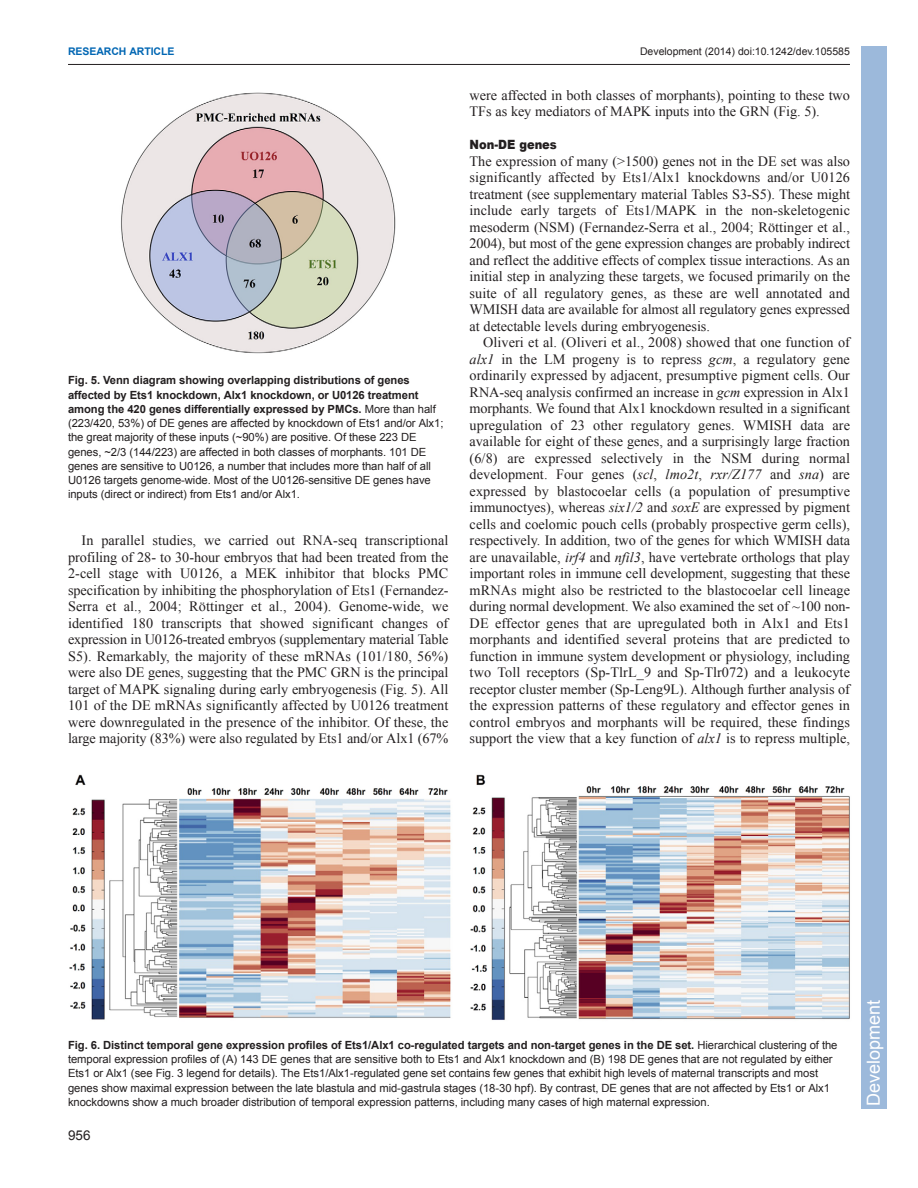
<style>
.page{position:relative;width:918px;height:1188px;background:#fff}
.page>*{position:absolute;margin:0;border:0;box-sizing:border-box;transform-origin:0 0}
.t1{font:18px "Arial";color:#fff}
.t2{font:14.25px/16.5px "Times New Roman";letter-spacing:-.005em;color:#231f20;text-align:justify}
.t3{font:13.5px "Arial";color:#231f20}
.t4{font:900 12.75px "Arial";color:#231f20;scale:.9 1}
.t5{font:11.25px/14.2px "Arial";letter-spacing:-.005em;color:#231f20}
.t6{font:10.5px "Arial";color:#231f20}
.t7{font:700 10.5px "Arial";letter-spacing:-.005em;color:#0166b3}
.s1{font-weight:700}
.s2{font-style:italic}
</style>
<div class="page">
<hr style="left:68px;top:64px;width:782px;height:1px;background:#231f20">
<img style="left:121px;top:92px;width:275px;height:262px">
<img style="left:69px;top:774px;width:781px;height:246px">
<div style="left:861px;top:46px;width:25px;height:1063px;background:#9cb9db"></div>
<p class="t7" style="left:68px;top:45px;width:108px">RESEARCH ARTICLE</p>
<p class="t6" style="left:640px;top:45px;width:211px">Development (2014) doi:10.1242/dev.105585</p>
<p class="t5" style="left:68px;top:373px;width:377px"><span class="s1">Fig. 5. Venn diagram showing overlapping distributions of genes affected by Ets1 knockdown, Alx1 knockdown, or U0126 treatment among the 420 genes differentially expressed by PMCs.</span> More than half (223/420, 53%) of DE genes are affected by knockdown of Ets1 and/or Alx1; the great majority of these inputs (~90%) are positive. Of these 223 DE genes, ~2/3 (144/223) are affected in both classes of morphants. 101 DE genes are sensitive to U0126, a number that includes more than half of all U0126 targets genome-wide. Most of the U0126-sensitive DE genes have inputs (direct or indirect) from Ets1 and/or Alx1.</p>
<p class="t2" style="left:68px;top:532px;width:382px;text-indent:13px">In parallel studies, we carried out RNA-seq transcriptional profiling of 28- to 30-hour embryos that had been treated from the 2-cell stage with U0126, a MEK inhibitor that blocks PMC specification by inhibiting the phosphorylation of Ets1 (Fernandez-Serra et al., 2004; Röttinger et al., 2004). Genome-wide, we identified 180 transcripts that showed significant changes of expression in U0126-treated embryos (supplementary material Table S5). Remarkably, the majority of these mRNAs (101/180, 56%) were also DE genes, suggesting that the PMC GRN is the principal target of MAPK signaling during early embryogenesis (Fig. 5). All 101 of the DE mRNAs significantly affected by U0126 treatment were downregulated in the presence of the inhibitor. Of these, the large majority (83%) were also regulated by Ets1 and/or Alx1 (67%</p>
<p class="t2" style="left:470px;top:87px;width:382px">were affected in both classes of morphants), pointing to these two<br>TFs as key mediators of MAPK inputs into the GRN (Fig. 5).</p>
<p class="t4" style="left:470px;top:135px;width:99px">Non-DE genes</p>
<p class="t2" style="left:470px;top:153px;width:382px">The expression of many (&gt;1500) genes not in the DE set was also significantly affected by Ets1/Alx1 knockdowns and/or U0126 treatment (see supplementary material Tables S3-S5). These might include early targets of Ets1/MAPK in the non-skeletogenic mesoderm (NSM) (Fernandez-Serra et al., 2004; Röttinger et al., 2004), but most of the gene expression changes are probably indirect and reflect the additive effects of complex tissue interactions. As an initial step in analyzing these targets, we focused primarily on the suite of all regulatory genes, as these are well annotated and WMISH data are available for almost all regulatory genes expressed at detectable levels during embryogenesis.</p>
<p class="t2" style="left:470px;top:334px;width:382px;text-indent:13px">Oliveri et al. (Oliveri et al., 2008) showed that one function of <span class="s2">alx1</span> in the LM progeny is to repress <span class="s2">gcm</span>, a regulatory gene ordinarily expressed by adjacent, presumptive pigment cells. Our RNA-seq analysis confirmed an increase in <span class="s2">gcm</span> expression in Alx1 morphants. We found that Alx1 knockdown resulted in a significant upregulation of 23 other regulatory genes. WMISH data are available for eight of these genes, and a surprisingly large fraction (6/8) are expressed selectively in the NSM during normal development. Four genes (<span class="s2">scl</span>, <span class="s2">lmo2t</span>, <span class="s2">rxr/Z177</span> and <span class="s2">sna</span>) are expressed by blastocoelar cells (a population of presumptive immunoctyes), whereas <span class="s2">six1/2</span> and <span class="s2">soxE</span> are expressed by pigment cells and coelomic pouch cells (probably prospective germ cells), respectively. In addition, two of the genes for which WMISH data are unavailable, <span class="s2">irf4</span> and <span class="s2">nfil3</span>, have vertebrate orthologs that play important roles in immune cell development, suggesting that these mRNAs might also be restricted to the blastocoelar cell lineage during normal development. We also examined the set of ~100 non-DE effector genes that are upregulated both in Alx1 and Ets1 morphants and identified several proteins that are predicted to function in immune system development or physiology, including two Toll receptors (Sp-TlrL_9 and Sp-Tlr072) and a leukocyte receptor cluster member (Sp-Leng9L). Although further analysis of the expression patterns of these regulatory and effector genes in control embryos and morphants will be required, these findings support the view that a key function of <span class="s2">alx1</span> is to repress multiple,</p>
<p class="t5" style="left:68px;top:1038px;width:771px"><span class="s1">Fig. 6. Distinct temporal gene expression profiles of Ets1/Alx1 co-regulated targets and non-target genes in the DE set.</span> Hierarchical clustering of the temporal expression profiles of (A) 143 DE genes that are sensitive both to Ets1 and Alx1 knockdown and (B) 198 DE genes that are not regulated by either Ets1 or Alx1 (see Fig. 3 legend for details). The Ets1/Alx1-regulated gene set contains few genes that exhibit high levels of maternal transcripts and most genes show maximal expression between the late blastula and mid-gastrula stages (18-30 hpf). By contrast, DE genes that are not affected by Ets1 or Alx1 knockdowns show a much broader distribution of temporal expression patterns, including many cases of high maternal expression.</p>
<p class="t3" style="left:68px;top:1128px;width:24px">956</p>
<p class="t1" style="left:862px;top:1106px;width:108px;rotate:-90deg">Development</p>
</div>
